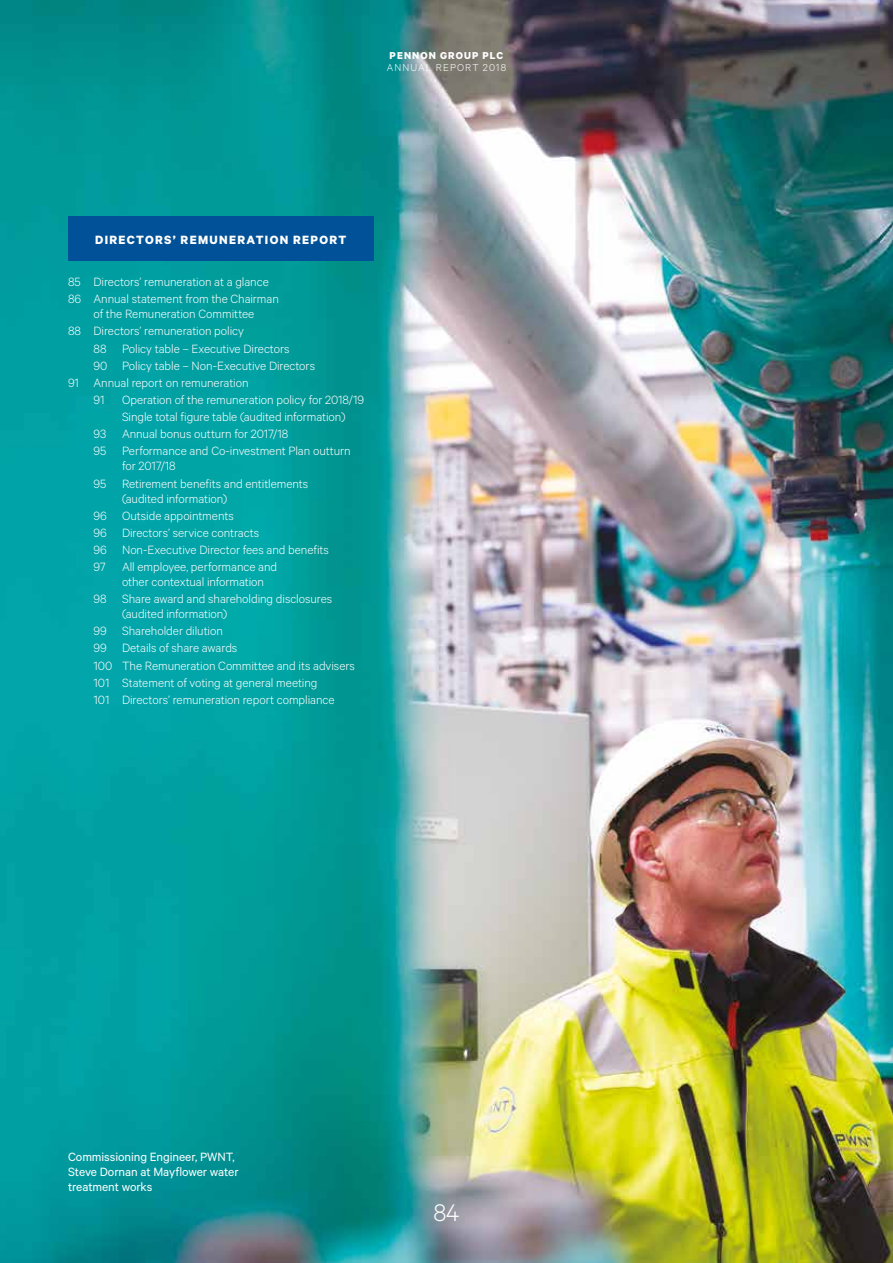
<style>
.page{position:relative;width:893px;height:1263px;background:#fff}
.page>*{position:absolute;margin:0;border:0;box-sizing:border-box;transform-origin:0 0}
.t1{font:300 27px "Calibre";color:#fff}
.t2{font:300 13.5px/17.1px "Calibre";letter-spacing:-.005em;color:#fff}
.t3{font:13.5px/15px "Calibre";letter-spacing:-.005em;color:#fff}
.t4{font:700 13.5px "Calibre";letter-spacing:.1em;color:#fff}
.t5{font:300 11.25px "Calibre";letter-spacing:.1em;color:#fff}
.t6{font:700 11.25px "Calibre";letter-spacing:.1em;color:#fff}
</style>
<div class="page">
<img style="left:0;top:0;width:893px;height:1263px">
<div style="left:68px;top:216px;width:305px;height:45px;background:#005197"></div>
<p class="t6" style="left:390px;top:49px;width:115px">PENNON GROUP PLC</p>
<p class="t5" style="left:387px;top:61px;width:121px">ANNUAL REPORT 2018</p>
<p class="t4" style="left:95px;top:231px;width:253px">DIRECTORS’ REMUNERATION REPORT</p>
<p class="t2" style="left:68px;top:273px;width:212px">85 Directors’ remuneration at a glance<br>86 Annual statement from the Chairman</p>
<p class="t2" style="left:94px;top:305px;width:162px">of the Remuneration Committee</p>
<p class="t2" style="left:68px;top:322px;width:177px">88 Directors’ remuneration policy</p>
<p class="t2" style="left:94px;top:339px;width:197px">88 Policy table – Executive Directors</p>
<p class="t2" style="left:94px;top:356px;width:223px">90 Policy table – Non-Executive Directors</p>
<p class="t2" style="left:68px;top:373px;width:182px">91 Annual report on remuneration</p>
<p class="t2" style="left:94px;top:391px;width:13px">91</p>
<p class="t2" style="left:122px;top:391px;width:244px">Operation of the remuneration policy for 2018/19</p>
<p class="t2" style="left:122px;top:408px;width:225px">Single total figure table (audited information)</p>
<p class="t2" style="left:94px;top:425px;width:196px">93 Annual bonus outturn for 2017/18</p>
<p class="t2" style="left:94px;top:442px;width:259px">95 Performance and Co-investment Plan outturn</p>
<p class="t2" style="left:94px;top:457px;width:216px;text-indent:28px">for 2017/18<br>95 Retirement benefits and entitlements</p>
<p class="t2" style="left:94px;top:489px;width:237px;text-indent:28px">(audited information)<br>96 Outside appointments<br>96 Directors’ service contracts<br>96 Non-Executive Director fees and benefits<br>97 All employee, performance and</p>
<p class="t2" style="left:94px;top:573px;width:240px;text-indent:28px">other contextual information<br>98 Share award and shareholding disclosures</p>
<p class="t2" style="left:94px;top:605px;width:263px;text-indent:28px">(audited information)<br>99 Shareholder dilution<br>99 Details of share awards<br>100 The Remuneration Committee and its advisers 101 Statement of voting at general meeting<br>101 Directors’ remuneration report compliance</p>
<p class="t3" style="left:68px;top:1149px;width:172px">Commissioning Engineer, PWNT,<br>Steve Dornan at Mayflower water treatment works</p>
<h1 class="t1" style="left:433px;top:1197px;width:28px">84</h1>
</div>
